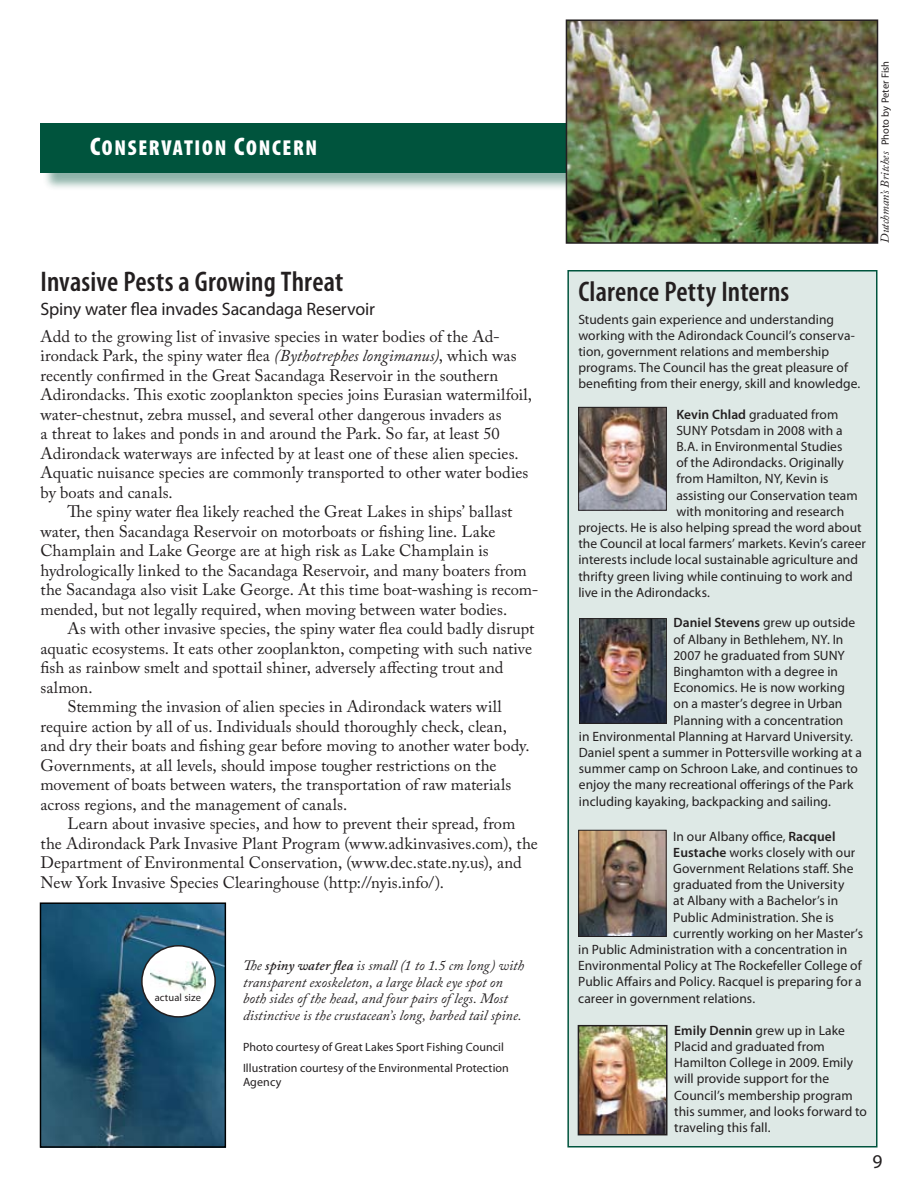
<style>
.page{position:relative;width:918px;height:1188px;background:#fff}
.page>*{position:absolute;margin:0;border:0;box-sizing:border-box;transform-origin:0 0}
.t1{font:600 condensed 28.5px "Myriad Pro";letter-spacing:.005em;color:#231f20}
.t2{font:21.6px "Myriad Pro Black Cond SC850";letter-spacing:.08em;color:#fff}
.t3{font:19.5px "Myriad Pro";color:#231f20}
.t4{font:18px "Myriad Pro";letter-spacing:-.01em;color:#231f20}
.t5{font:16.5px/19.5px "Adobe Caslon Pro";letter-spacing:.005em;color:#231f20}
.t6{font:italic 14.25px/16.5px "Adobe Caslon Pro";letter-spacing:.005em;color:#231f20}
.t7{font:13.5px/16.2px "Myriad Pro";letter-spacing:.005em;color:#231f20}
.t8{font:600 13.5px "Myriad Pro";letter-spacing:.005em;color:#231f20}
.t9{font:12px/21.1px "Myriad Pro";letter-spacing:.005em;color:#231f20}
.t10{font:italic 12px "Adobe Caslon Pro";color:#231f20}
.t11{font:10.5px "Myriad Pro";letter-spacing:.01em;color:#231f20}
.s1{font-size:25.5px}
.s2{font-style:italic}
.s3{font-weight:600}
.s4{font-weight:400}
.s5{font-family:"Myriad Pro";font-style:normal;font-size:10.5px}
</style>
<div class="page">
<div style="left:43px;top:126px;width:588px;height:66px;background:#00543d;opacity:.45"></div>
<div style="left:40px;top:123px;width:572px;height:50px;background:#00543d"></div>
<div style="left:567px;top:270px;width:311px;height:878px;background:#dee9e6;border:2px solid #00543d"></div>
<img style="left:569px;top:22px;width:306px;height:219px">
<div style="left:566px;top:19px;width:312px;height:225px;border:2px solid #231f20"></div>
<img style="left:42px;top:904px;width:182px;height:242px">
<div style="left:40px;top:902px;width:186px;height:246px;border:1px solid #000"></div>
<img style="left:580px;top:409px;width:85px;height:100px">
<div style="left:578px;top:407px;width:89px;height:104px;border:1px solid #231f20"></div>
<img style="left:581px;top:620px;width:84px;height:102px">
<div style="left:579px;top:618px;width:88px;height:106px;border:1px solid #231f20"></div>
<img style="left:580px;top:832px;width:85px;height:103px">
<div style="left:578px;top:830px;width:89px;height:107px;border:1px solid #231f20"></div>
<div style="left:142px;top:946px;width:73px;height:71px;background:#fff;border-radius:50%"></div>
<div style="left:141px;top:945px;width:75px;height:73px;border:2px solid #231f20;border-radius:50%"></div>
<img style="left:151px;top:961px;width:55px;height:34px">
<img style="left:581px;top:1028px;width:84px;height:104px">
<div style="left:578px;top:1025px;width:90px;height:110px;border:2px solid #231f20"></div>
<h2 class="t2" style="left:90px;top:134px;width:229px"><span class="s1">C</span>ONSERVATION <span class="s1">C</span>ONCERN</h2>
<h1 class="t1" style="left:40px;top:264px;width:304px">Invasive Pests a Growing Threat</h1>
<p class="t4" style="left:40px;top:298px;width:336px">Spiny water flea invades Sacandaga Reservoir</p>
<p class="t5" style="left:40px;top:326px;width:493px">Add to the growing list of invasive species in water bodies of the Ad&shy;irondack Park, the spiny water flea <span class="s2">(Bythotrephes longimanus)</span>, which was recently confirmed in the Great Sacandaga Reservoir in the southern Adirondacks. This exotic zooplankton species joins Eurasian watermilfoil, water-chestnut, zebra mussel, and several other dangerous invaders as<br>a threat to lakes and ponds in and around the Park. So far, at least 50<br>Adirondack waterways are infected by at least one of these alien species.<br>Aquatic nuisance species are commonly transported to other water bodies by boats and canals.</p>
<p class="t5" style="left:40px;top:502px;width:500px;text-indent:27px">The spiny water flea likely reached the Great Lakes in ships’ ballast water, then Sacandaga Reservoir on motorboats or fishing line. Lake Champlain and Lake George are at high risk as Lake Champlain is hydrologically linked to the Sacandaga Reservoir, and many boaters from the Sacandaga also visit Lake George. At this time boat-washing is recom&shy;mended, but not legally required, when moving between water bodies.</p>
<p class="t5" style="left:67px;top:619px;width:468px">As with other invasive species, the spiny water flea could badly disrupt</p>
<p class="t5" style="left:40px;top:638px;width:493px">aquatic ecosystems. It eats other zooplankton, competing with such native</p>
<p class="t5" style="left:40px;top:658px;width:464px">fish as rainbow smelt and spottail shiner, adversely affecting trout and</p>
<p class="t5" style="left:40px;top:677px;width:54px">salmon.</p>
<p class="t5" style="left:67px;top:697px;width:436px">Stemming the invasion of alien species in Adirondack waters will</p>
<p class="t5" style="left:40px;top:716px;width:468px">require action by all of us. Individuals should thoroughly check, clean,</p>
<p class="t5" style="left:40px;top:736px;width:491px">and dry their boats and fishing gear before moving to another water body.</p>
<p class="t5" style="left:40px;top:755px;width:458px">Governments, at all levels, should impose tougher restrictions on the</p>
<p class="t5" style="left:40px;top:775px;width:472px">movement of boats between waters, the transportation of raw materials</p>
<p class="t5" style="left:40px;top:794px;width:308px">across regions, and the management of canals.</p>
<p class="t5" style="left:67px;top:814px;width:449px">Learn about invasive species, and how to prevent their spread, from</p>
<p class="t5" style="left:40px;top:833px;width:499px">the Adirondack Park Invasive Plant Program (www.adkinvasives.com), the</p>
<p class="t5" style="left:40px;top:853px;width:483px">Department of Environmental Conservation, (www.dec.state.ny.us), and</p>
<p class="t5" style="left:40px;top:872px;width:405px">New York Invasive Species Clearinghouse (http://nyis.info/).</p>
<h1 class="t1" style="left:578px;top:274px;width:212px">Clarence Petty Interns</h1>
<p class="t7" style="left:578px;top:311px;width:283px">Students gain experience and understanding working with the Adirondack Council’s conserva&shy;tion, government relations and membership programs. The Council has the great pleasure of benefiting from their energy, skill and knowledge.</p>
<p class="t7" style="left:676px;top:406px;width:164px"><span class="s3">Kevin Chlad</span> graduated from</p>
<p class="t7" style="left:676px;top:422px;width:168px">SUNY Potsdam in 2008 with a</p>
<p class="t7" style="left:676px;top:438px;width:168px">B.A. in Environmental Studies</p>
<p class="t7" style="left:676px;top:454px;width:169px">of the Adirondacks. Originally</p>
<p class="t7" style="left:676px;top:471px;width:154px">from Hamilton, NY, Kevin is</p>
<p class="t7" style="left:676px;top:487px;width:183px">assisting our Conservation team</p>
<p class="t7" style="left:676px;top:503px;width:169px">with monitoring and research</p>
<p class="t7" style="left:578px;top:519px;width:285px">projects. He is also helping spread the word about</p>
<p class="t7" style="left:578px;top:535px;width:289px">the Council at local farmers’ markets. Kevin’s career</p>
<p class="t7" style="left:578px;top:552px;width:281px">interests include local sustainable agriculture and</p>
<p class="t7" style="left:578px;top:568px;width:276px">thrifty green living while continuing to work and</p>
<p class="t7" style="left:578px;top:584px;width:133px">live in the Adirondacks.</p>
<p class="t8" style="left:674px;top:614px;width:183px">Daniel Stevens <span class="s4">grew up outside</span></p>
<p class="t7" style="left:674px;top:631px;width:171px">of Albany in Bethlehem, NY. In</p>
<p class="t7" style="left:674px;top:647px;width:173px">2007 he graduated from SUNY</p>
<p class="t7" style="left:674px;top:663px;width:166px">Binghamton with a degree in</p>
<p class="t7" style="left:674px;top:679px;width:173px">Economics. He is now working</p>
<p class="t7" style="left:674px;top:696px;width:170px">on a master’s degree in Urban</p>
<p class="t7" style="left:674px;top:712px;width:171px">Planning with a concentration</p>
<p class="t7" style="left:579px;top:728px;width:276px">in Environmental Planning at Harvard University.</p>
<p class="t7" style="left:579px;top:744px;width:284px">Daniel spent a summer in Pottersville working at a</p>
<p class="t7" style="left:579px;top:760px;width:280px">summer camp on Schroon Lake, and continues to</p>
<p class="t7" style="left:579px;top:777px;width:276px">enjoy the many recreational offerings of the Park</p>
<p class="t7" style="left:579px;top:793px;width:254px">including kayaking, backpacking and sailing.</p>
<p class="t7" style="left:673px;top:828px;width:164px">In our Albany office, <span class="s3">Racquel</span></p>
<p class="t7" style="left:673px;top:844px;width:184px"><span class="s3">Eustache</span> works closely with our</p>
<p class="t7" style="left:673px;top:860px;width:182px">Government Relations staff. She</p>
<p class="t7" style="left:673px;top:876px;width:173px">graduated from the University</p>
<p class="t7" style="left:673px;top:892px;width:166px">at Albany with a Bachelor’s in</p>
<p class="t7" style="left:673px;top:909px;width:162px">Public Administration. She is</p>
<p class="t7" style="left:673px;top:925px;width:191px">currently working on her Master’s</p>
<p class="t7" style="left:578px;top:941px;width:271px">in Public Administration with a concentration in</p>
<p class="t7" style="left:578px;top:957px;width:285px">Environmental Policy at The Rockefeller College of</p>
<p class="t7" style="left:578px;top:973px;width:285px">Public Affairs and Policy. Racquel is preparing for a</p>
<p class="t6" style="left:243px;top:957px;width:283px">The <span class="s3">spiny water flea</span> is small (1 to 1.5 cm long) with transparent exoskeleton, a large black eye spot on both sides of the head, and four pairs of legs. Most distinctive is the crustacean’s long, barbed tail spine.</p>
<p class="t9" style="left:243px;top:1036px;width:267px">Photo courtesy of Great Lakes Sport Fishing Council<br>Illustration courtesy of the Environmental Protection</p>
<p class="t9" style="left:243px;top:1072px;width:40px">Agency</p>
<p class="t11" style="left:155px;top:991px;width:48px">actual size</p>
<p class="t7" style="left:578px;top:990px;width:178px">career in government relations.</p>
<p class="t7" style="left:674px;top:1022px;width:194px"><span class="s3">Emily Dennin</span> grew up in Lake<br>Placid and graduated from<br>Hamilton College in 2009. Emily will provide support for the<br>Council’s membership program this summer, and looks forward to traveling this fall.</p>
<p class="t10" style="left:878px;top:243px;width:184px;rotate:-90deg">Dutchman’s Britches <span class="s5">Photo by Peter Fish</span></p>
<p class="t3" style="left:873px;top:1150px;width:12px">9</p>
</div>
